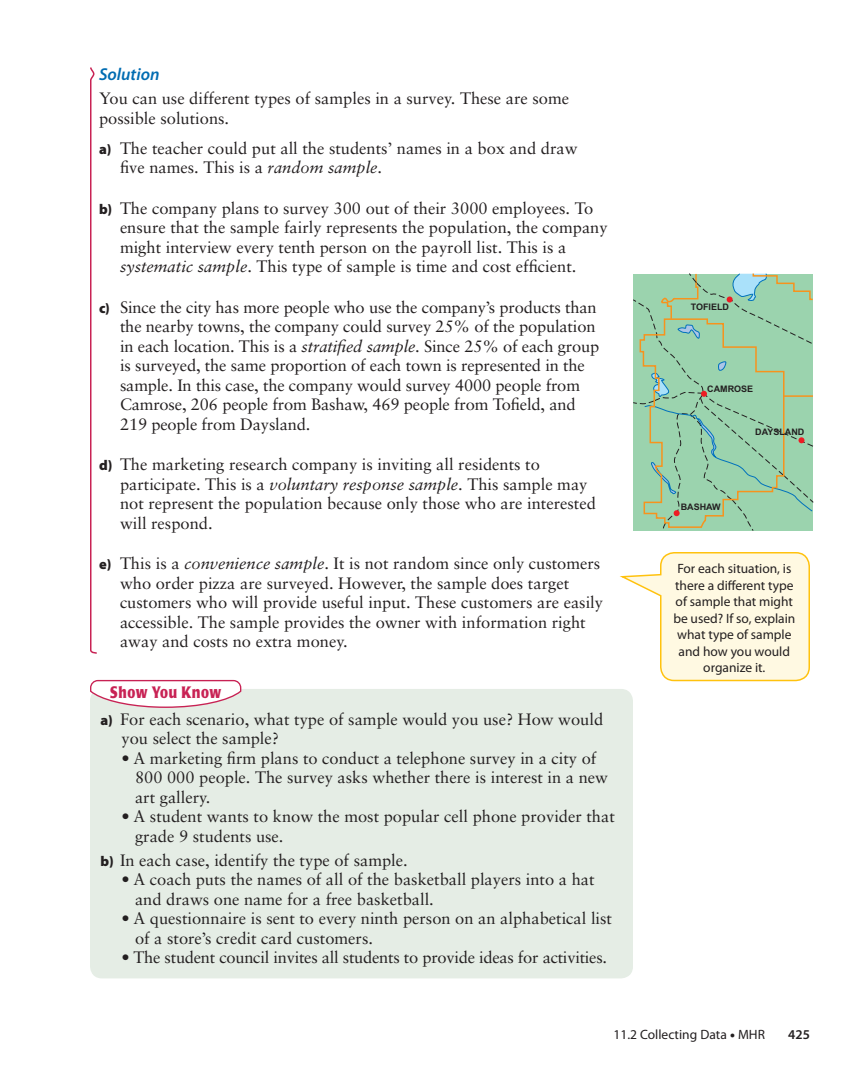
<style>
.page{position:relative;width:864px;height:1080px;background:#fff}
.page>*{position:absolute;margin:0;border:0;box-sizing:border-box;transform-origin:0 0}
.t1{font:italic 600 17.25px "Myriad Pro";color:#006cb2}
.t2{font:16.5px/19.5px "Sabon";color:#231f20}
.t3{font:700 16.35px "Poppl Laudatio";letter-spacing:.04em;color:#c82254;scale:.8 1}
.t4{font:13.5px/16.5px "Myriad Pro";color:#231f20;text-align:center}
.t5{font:600 13.5px "Myriad Pro";color:#231f20}
.t6{font:700 9px "Arial";color:#231f20}
.s1{font-family:"Myriad Pro";font-weight:900;font-size:14.25px}
.s2{font-style:italic}
.s3{font-weight:900}
</style>
<div class="page">
<div style="left:90px;top:689px;width:543px;height:289px;background:#e5ede5;border-radius:12px"></div>
<svg style="left:90px;top:680px;width:151px;height:28px"></svg>
<svg style="left:620px;top:552px;width:190px;height:130px"></svg>
<svg style="left:633px;top:273px;width:181px;height:258px"></svg>
<svg style="left:90px;top:67px;width:7px;height:587px"></svg>
<p class="t1" style="left:99px;top:68px;width:62px">Solution</p>
<p class="t2" style="left:99px;top:90px;width:472px">You can use different types of samples in a survey. These are some possible solutions.</p>
<p class="t2" style="left:120px;top:140px;width:459px;text-indent:-21px"><span class="s1">a)</span> The teacher could put all the students’ names in a box and draw five names. This is a <span class="s2">random sample</span>.</p>
<p class="t2" style="left:120px;top:200px;width:489px;text-indent:-21px"><span class="s1">b)</span> The company plans to survey 300 out of their 3000 employees. To ensure that the sample fairly represents the population, the company might interview every tenth person on the payroll list. This is a <span class="s2">systematic sample</span>. This type of sample is time and cost efficient.</p>
<p class="t2" style="left:120px;top:299px;width:481px;text-indent:-21px"><span class="s1">c)</span> Since the city has more people who use the company’s products than the nearby towns, the company could survey 25% of the population in each location. This is a <span class="s2">stratified sample</span>. Since 25% of each group is surveyed, the same proportion of each town is represented in the sample. In this case, the company would survey 4000 people from Camrose, 206 people from Bashaw, 469 people from Tofield, and 219 people from Daysland.</p>
<p class="t2" style="left:120px;top:456px;width:477px;text-indent:-21px"><span class="s1">d)</span> The marketing research company is inviting all residents to participate. This is a <span class="s2">voluntary response sample</span>. This sample may not represent the population because only those who are interested will respond.</p>
<p class="t2" style="left:120px;top:555px;width:485px;text-indent:-21px"><span class="s1">e)</span> This is a <span class="s2">convenience sample</span>. It is not random since only customers who order pizza are surveyed. However, the sample does target customers who will provide useful input. These customers are easily accessible. The sample provides the owner with information right away and costs no extra money.</p>
<p class="t3" style="left:110px;top:685px;width:141px">Show You Know</p>
<p class="t2" style="left:122px;top:711px;width:483px;text-indent:-21px"><span class="s1">a)</span> For each scenario, what type of sample would you use? How would you select the sample?</p>
<p class="t2" style="left:135px;top:750px;width:475px;text-indent:-14px">• A marketing firm plans to conduct a telephone survey in a city of<br>800 000 people. The survey asks whether there is interest in a new art gallery.</p>
<p class="t2" style="left:135px;top:808px;width:481px;text-indent:-14px">• A student wants to know the most popular cell phone provider that grade 9 students use.</p>
<p class="t2" style="left:100px;top:852px;width:309px"><span class="s1">b)</span> In each case, identify the type of sample.</p>
<p class="t2" style="left:135px;top:871px;width:461px;text-indent:-14px">• A coach puts the names of all of the basketball players into a hat and draws one name for a free basketball.</p>
<p class="t2" style="left:135px;top:910px;width:479px;text-indent:-14px">• A questionnaire is sent to every ninth person on an alphabetical list of a store’s credit card customers.</p>
<p class="t2" style="left:122px;top:949px;width:487px">• The student council invites all students to provide ideas for activities.</p>
<p class="t6" style="left:691px;top:302px;width:40px">TOFIELD</p>
<p class="t6" style="left:707px;top:383px;width:48px">CAMROSE</p>
<p class="t6" style="left:681px;top:502px;width:42px">BASHAW</p>
<p class="t6" style="left:755px;top:426px;width:51px">DAYSLAND</p>
<p class="t4" style="left:673px;top:562px;width:124px">For each situation, is there a different type of sample that might be used? If so, explain what type of sample and how you would organize it.</p>
<p class="t4" style="left:613px;top:1028px;width:153px">11.2 Collecting Data <span class="s3">•</span> MHR</p>
<p class="t5" style="left:788px;top:1030px;width:23px">425</p>
</div>
